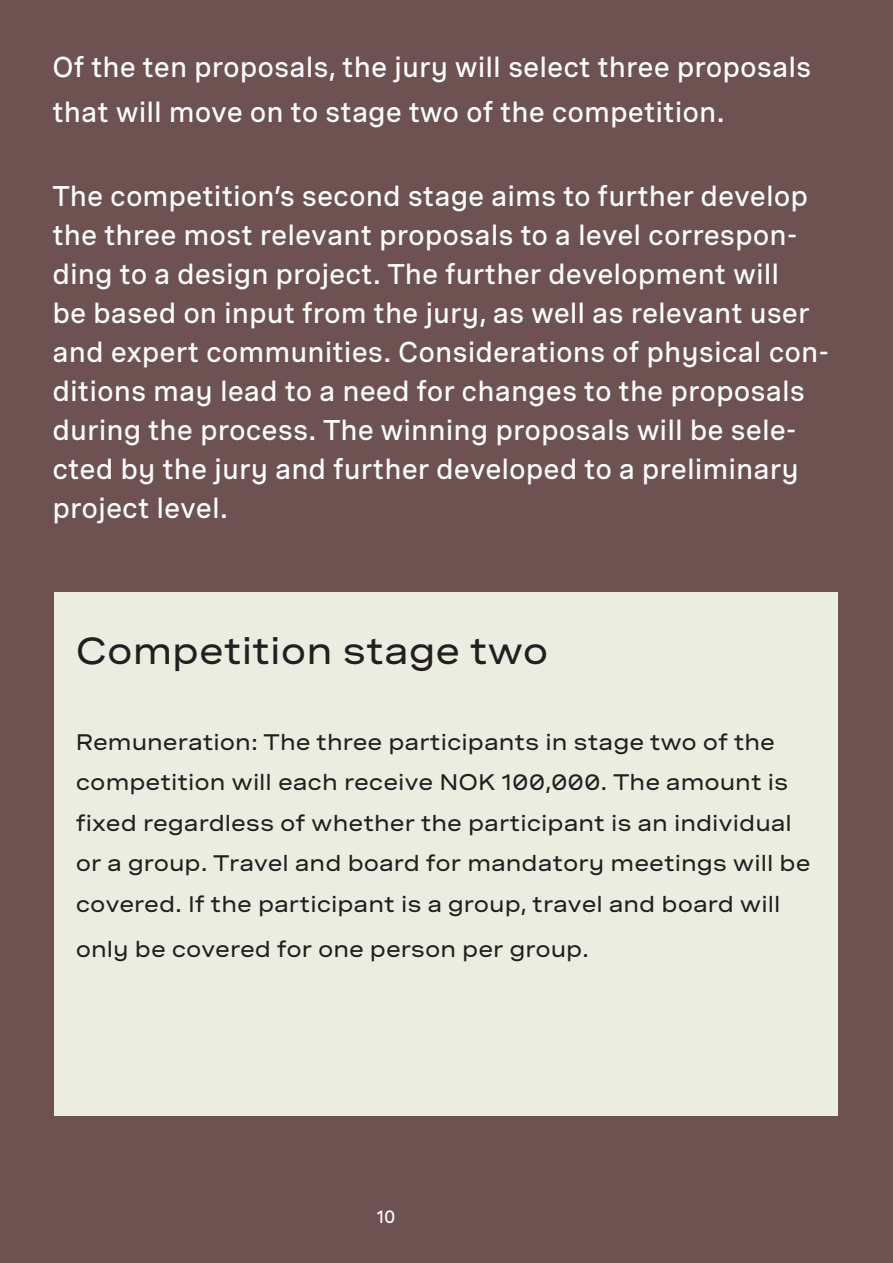
<style>
.page{position:relative;width:893px;height:1263px;background:#6e5252}
.page>*{position:absolute;margin:0;border:0;box-sizing:border-box;transform-origin:0 0}
.t1{font:500 expanded 37.5px "Spezia";color:#231f20}
.t2{font:500 28.5px/39px "Spezia";color:#fff}
.t3{font:500 expanded 22.5px/40.5px "Spezia";color:#231f20}
.t4{font:500 18px "Spezia";color:#fff}
</style>
<div class="page">
<div style="left:54px;top:592px;width:783px;height:523px;background:#ebede1"></div>
<p class="t2" style="left:52px;top:42px;width:760px;line-height:45px">Of the ten proposals, the jury will select three proposals that will move on to stage two of the competition.</p>
<p class="t2" style="left:52px;top:174px;width:778px">The competition’s second stage aims to further develop the three most relevant proposals to a level correspon&shy;ding to a design project. The further development will<br>be based on input from the jury, as well as relevant user and expert communities. Considerations of physical con&shy;ditions may lead to a need for changes to the proposals during the process. The winning proposals will be sele&shy;cted by the jury and further developed to a preliminary project level.</p>
<h1 class="t1" style="left:76px;top:623px;width:474px">Competition stage two</h1>
<p class="t3" style="left:76px;top:720px;width:736px">Remuneration: The three participants in stage two of the competition will each receive NOK 100,000. The amount is fixed regardless of whether the participant is an individual or a group. Travel and board for mandatory meetings will be covered. If the participant is a group, travel and board will</p>
<p class="t3" style="left:76px;top:927px;width:515px">only be covered for one person per group.</p>
<p class="t4" style="left:376px;top:1203px;width:21px">10</p>
</div>
